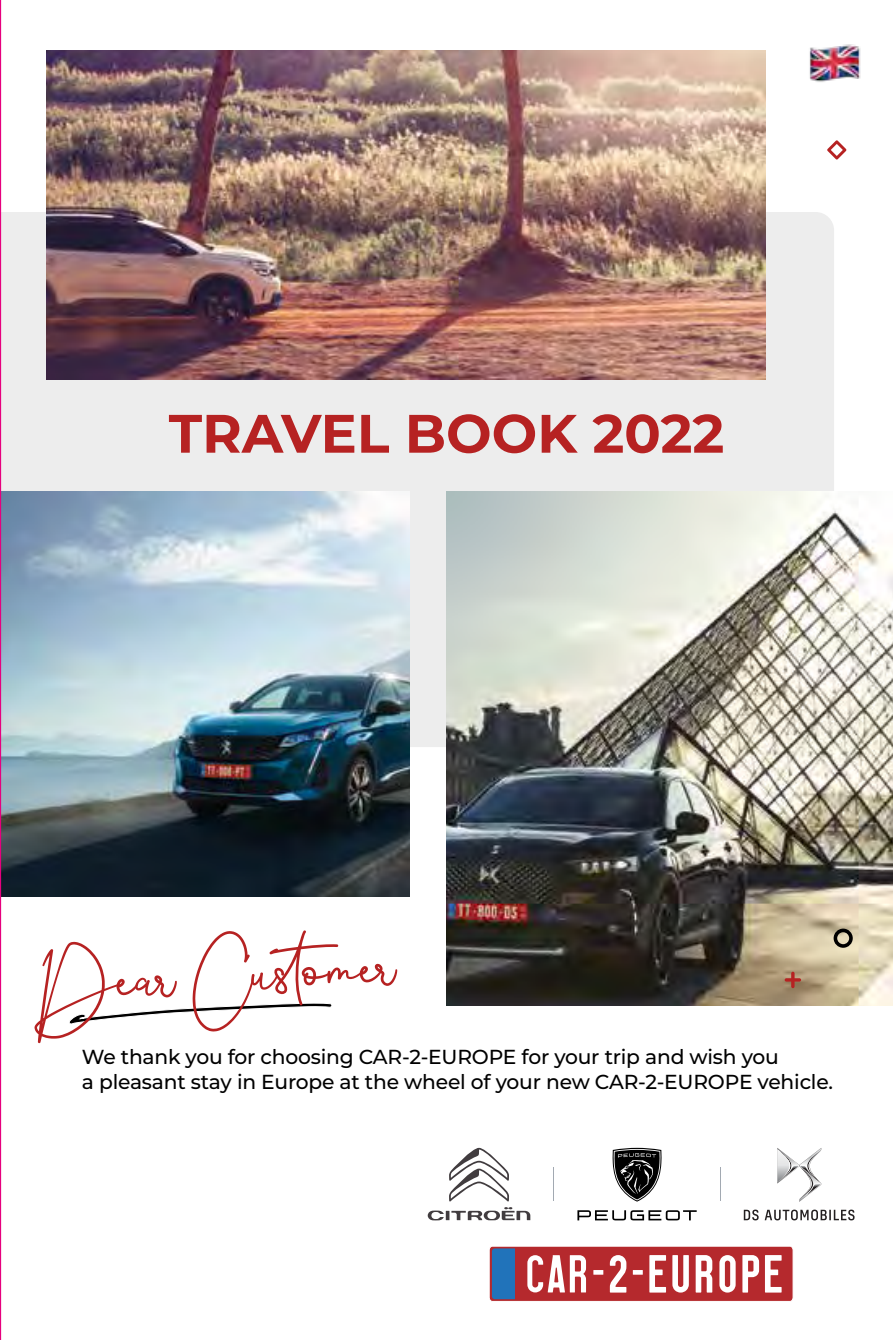
<style>
.page{position:relative;width:893px;height:1340px;background:#fff}
.page>*{position:absolute;margin:0;border:0;box-sizing:border-box;transform-origin:0 0}
.t1{font:700 54px "Montserrat";color:#b62222}
.t2{font:50.85px "Southern Jannie";color:#b62222}
.t3{font:500 20.25px/24.3px "Montserrat";letter-spacing:-.01em;color:#000}
</style>
<div class="page">
<div style="left:1px;top:212px;width:833px;height:535px;background:#ededed"></div>
<img style="left:446px;top:491px;width:447px;height:514px">
<svg style="left:489px;top:1246px;width:304px;height:55px"></svg>
<div style="left:593px;top:1269px;width:10px;height:5px;background:#fff"></div>
<div style="left:633px;top:1269px;width:10px;height:5px;background:#fff"></div>
<svg style="left:428px;top:1207px;width:102px;height:13px"></svg>
<svg style="left:449px;top:1147px;width:60px;height:54px"></svg>
<svg style="left:744px;top:1209px;width:110px;height:11px"></svg>
<svg style="left:777px;top:1148px;width:44px;height:53px"></svg>
<hr style="left:720px;top:1167px;width:1px;height:33px;background:#a2a9b2">
<hr style="left:553px;top:1167px;width:1px;height:33px;background:#a2a9b2">
<svg style="left:613px;top:1147px;width:48px;height:54px"></svg>
<svg style="left:577px;top:1210px;width:120px;height:10px"></svg>
<svg style="left:785px;top:971px;width:16px;height:17px"></svg>
<svg style="left:834px;top:928px;width:19px;height:19px"></svg>
<svg style="left:827px;top:140px;width:19px;height:19px"></svg>
<svg style="left:69px;top:1003px;width:263px;height:21px"></svg>
<img style="left:1px;top:491px;width:409px;height:405px">
<img style="left:47px;top:50px;width:718px;height:329px">
<hr style="left:0;top:0;width:1px;height:1339px;background:#e6007e">
<img style="left:809px;top:44px;width:52px;height:38px">
<h1 class="t1" style="left:169px;top:394px;width:557px">TRAVEL BOOK 2022</h1>
<h2 class="t2" style="left:31px;top:955px;width:365px;rotate:-3deg">Dear Cust omer</h2>
<p class="t3" style="left:82px;top:1044px;width:753px">We thank you for choosing CAR-2-EUROPE for your trip and wish you<br>a pleasant stay in Europe at the wheel of your new CAR-2-EUROPE vehicle.</p>
</div>
